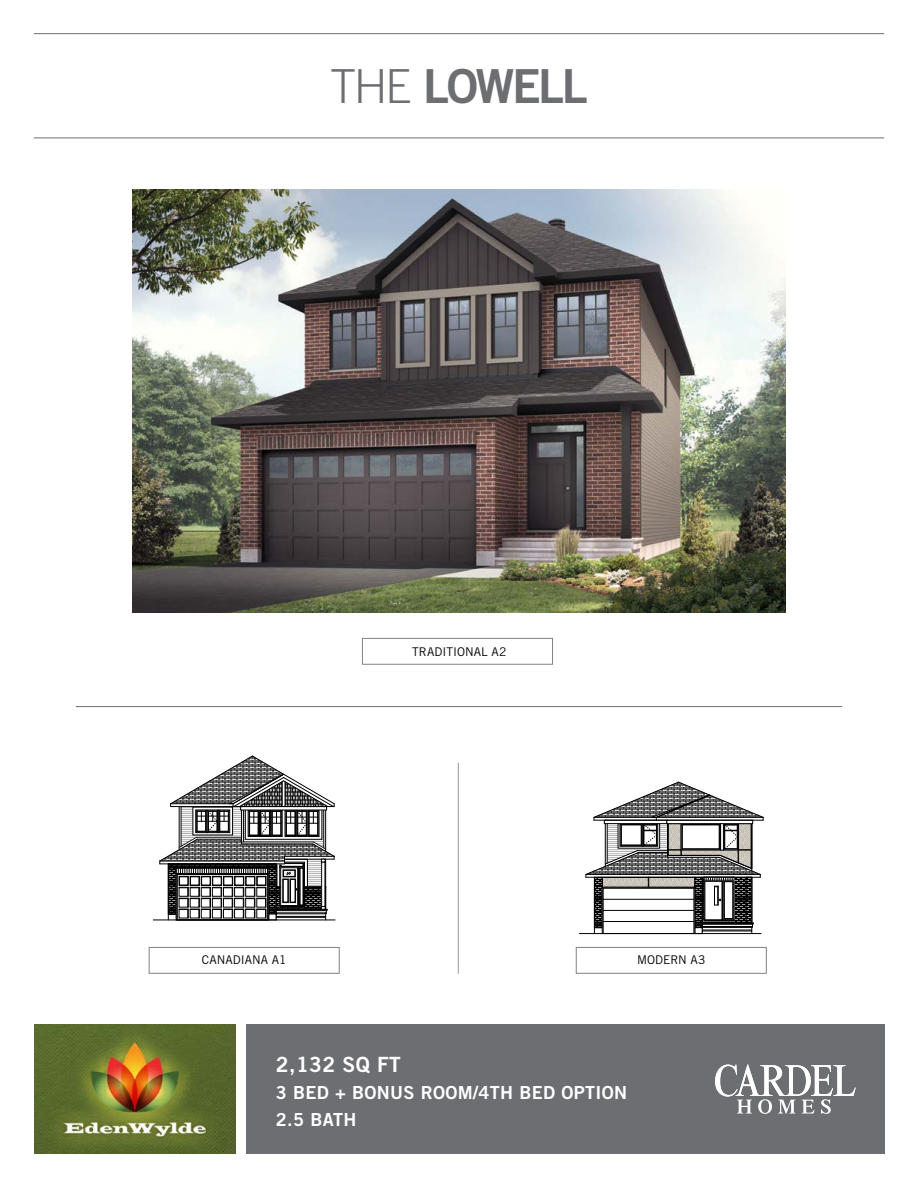
<style>
.page{position:relative;width:918px;height:1188px;background:#fff}
.page>*{position:absolute;margin:0;border:0;box-sizing:border-box;transform-origin:0 0}
.t1{font:46.95px "Trade Gothic Bold Two";letter-spacing:-.055em;color:#6d6e71}
.t2{font:21px "Trade Gothic Bold Two";letter-spacing:.02em;color:#fff}
.t3{font:18px/27px "Trade Gothic Bold Two";letter-spacing:.02em;color:#fff}
.t4{font:12px "Trade Gothic";letter-spacing:.005em;color:#000}
.s1{font-family:"Trade Gothic";font-weight:300}
</style>
<div class="page">
<div style="left:246px;top:1025px;width:638px;height:129px;background:#6d6e71"></div>
<svg style="left:715px;top:1065px;width:141px;height:49px"></svg>
<img style="left:34px;top:1025px;width:202px;height:129px">
<hr style="left:34px;top:138px;width:850px;height:1px;background:#6d6e71">
<hr style="left:34px;top:33px;width:850px;height:1px;background:#6d6e71">
<hr style="left:76px;top:706px;width:766px;height:1px;background:#6d6e71">
<div style="left:362px;top:638px;width:191px;height:27px;border:1px solid #808285"></div>
<div style="left:576px;top:947px;width:191px;height:27px;border:1px solid #808285"></div>
<svg style="left:734px;top:906px;width:12px;height:15px"></svg>
<div style="left:702px;top:877px;width:50px;height:46px;border:1px solid #010101"></div>
<hr style="left:722px;top:881px;width:1px;height:39px;background:#010101">
<hr style="left:705px;top:881px;width:1px;height:39px;background:#010101">
<hr style="left:704px;top:880px;width:1px;height:40px;background:#010101">
<div style="left:723px;top:880px;width:11px;height:40px;border:1px solid #010101"></div>
<div style="left:724px;top:882px;width:9px;height:37px;border:1px solid #010101"></div>
<svg style="left:596px;top:906px;width:4px;height:20px"></svg>
<div style="left:594px;top:877px;width:8px;height:51px;border:1px solid #010101"></div>
<svg style="left:697px;top:906px;width:3px;height:20px"></svg>
<div style="left:695px;top:877px;width:7px;height:51px;border:1px solid #010101"></div>
<hr style="left:595px;top:927px;width:107px;height:1px;background:#010101">
<hr style="left:702px;top:923px;width:51px;height:1px;background:#010101">
<hr style="left:702px;top:926px;width:50px;height:1px;background:#010101">
<hr style="left:702px;top:930px;width:50px;height:1px;background:#010101">
<hr style="left:702px;top:927px;width:50px;height:1px;background:#010101">
<hr style="left:702px;top:931px;width:50px;height:1px;background:#010101">
<hr style="left:594px;top:877px;width:1px;height:57px;background:#010101">
<div style="left:695px;top:927px;width:7px;height:7px;border:1px solid #010101"></div>
<div style="left:704px;top:920px;width:31px;height:1px;border:1px solid #010101"></div>
<svg style="left:748px;top:906px;width:2px;height:15px"></svg>
<div style="left:746px;top:877px;width:6px;height:46px;border:1px solid #010101"></div>
<svg style="left:585px;top:781px;width:179px;height:125px"></svg>
<div style="left:602px;top:887px;width:93px;height:47px;background:#fff"></div>
<div style="left:602px;top:887px;width:93px;height:47px;border:1px solid #010101"></div>
<hr style="left:694px;top:888px;width:1px;height:46px;background:#010101">
<hr style="left:603px;top:888px;width:1px;height:46px;background:#010101">
<hr style="left:603px;top:910px;width:91px;height:1px;background:#010101">
<hr style="left:603px;top:899px;width:91px;height:1px;background:#010101">
<hr style="left:603px;top:921px;width:91px;height:1px;background:#010101">
<hr style="left:603px;top:888px;width:91px;height:1px;background:#010101">
<hr style="left:579px;top:933px;width:182px;height:1px;background:#010101">
<svg style="left:752px;top:923px;width:2px;height:11px"></svg>
<hr style="left:702px;top:924px;width:50px;height:1px;background:#010101">
<div style="left:149px;top:947px;width:191px;height:27px;border:1px solid #808285"></div>
<hr style="left:153px;top:920px;width:182px;height:1px;background:#010101">
<svg style="left:159px;top:755px;width:176px;height:165px"></svg>
<hr style="left:276px;top:910px;width:50px;height:1px;background:#010101">
<hr style="left:458px;top:763px;width:1px;height:211px;background:#939598">
<img style="left:133px;top:189px;width:652px;height:424px">
<h1 class="t1" style="left:330px;top:57px;width:259px"><span class="s1">THE</span> LOWELL</h1>
<p class="t4" style="left:412px;top:644px;width:96px">TRADITIONAL A2</p>
<p class="t4" style="left:202px;top:953px;width:86px">CANADIANA A1</p>
<p class="t4" style="left:637px;top:953px;width:70px">MODERN A3</p>
<p class="t2" style="left:276px;top:1051px;width:126px">2,132 SQ FT</p>
<p class="t3" style="left:276px;top:1078px;width:353px">3 BED + BONUS ROOM/4TH BED OPTION<br>2.5 BATH</p>
</div>
